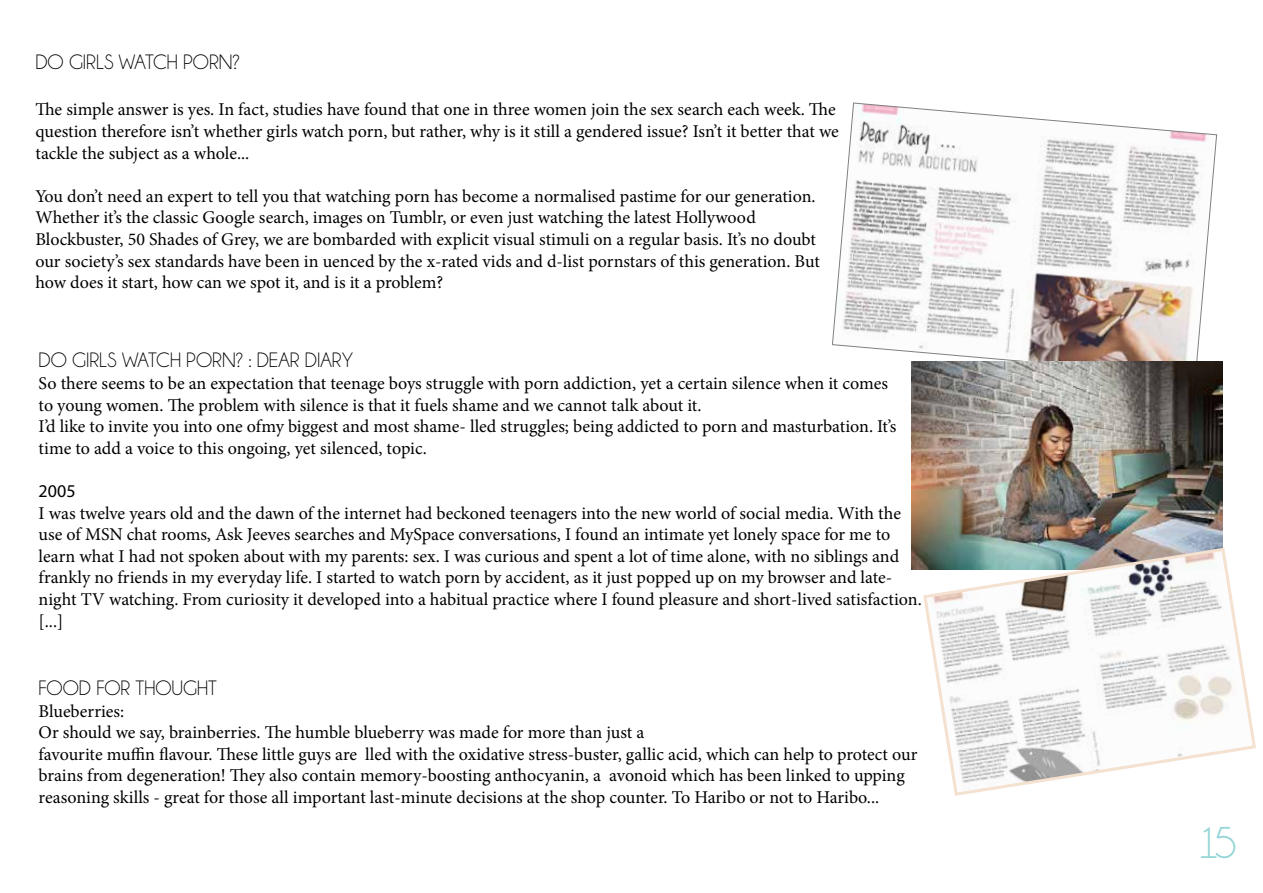
<style>
.page{position:relative;width:1263px;height:893px;background:#fff}
.page>*{position:absolute;margin:0;border:0;box-sizing:border-box;transform-origin:0 0}
.t1{font:45px "Champagne&Limousines";color:#94d5d7}
.t2{font:21px "Champagne&Limousines";color:#000}
.t3{font:18px/21.6px "Minion Pro";letter-spacing:-.005em;color:#000}
.t4{font:18px "Myriad Pro";color:#000}
</style>
<div class="page">
<svg style="left:832px;top:102px;width:385px;height:259px"></svg>
<img style="left:911px;top:361px;width:311px;height:208px">
<svg style="left:921px;top:546px;width:335px;height:250px"></svg>
<p class="t2" style="left:35px;top:51px;width:206px">DO GIRLS WATCH PORN?</p>
<p class="t3" style="left:35px;top:99px;width:805px">The simple answer is yes. In fact, studies have found that one in three women join the sex search each week. The question therefore isn’t whether girls watch porn, but rather, why is it still a gendered issue? Isn’t it better that we tackle the subject as a whole...</p>
<p class="t3" style="left:35px;top:185px;width:786px">You don’t need an expert to tell you that watching porn has become a normalised pastime for our generation.<br>Whether it’s the classic Google search, images on Tumblr, or even just watching the latest Hollywood Blockbuster, 50 Shades of Grey, we are bombarded with explicit visual stimuli on a regular basis. It’s no doubt our society’s sex standards have been in uenced by the x-rated vids and d-list pornstars of this generation. But how does it start, how can we spot it, and is it a problem?</p>
<p class="t2" style="left:39px;top:350px;width:316px">DO GIRLS WATCH PORN? : DEAR DIARY</p>
<p class="t3" style="left:39px;top:373px;width:859px">So there seems to be an expectation that teenage boys struggle with porn addiction, yet a certain silence when it comes to young women. The problem with silence is that it fuels shame and we cannot talk about it.<br>I’d like to invite you into one ofmy biggest and most shame- lled struggles; being addicted to porn and masturbation. It’s time to add a voice to this ongoing, yet silenced, topic.</p>
<p class="t4" style="left:39px;top:480px;width:38px">2005</p>
<p class="t3" style="left:39px;top:502px;width:885px">I was twelve years old and the dawn of the internet had beckoned teenagers into the new world of social media. With the use of MSN chat rooms, Ask Jeeves searches and MySpace conversations, I found an intimate yet lonely space for me to learn what I had not spoken about with my parents: sex. I was curious and spent a lot of time alone, with no siblings and frankly no friends in my everyday life. I started to watch porn by accident, as it just popped up on my browser and late&shy;night TV watching. From curiosity it developed into a habitual practice where I found pleasure and short-lived satisfaction. [...]</p>
<p class="t2" style="left:39px;top:677px;width:180px">FOOD FOR THOUGHT</p>
<p class="t3" style="left:39px;top:700px;width:880px">Blueberries:<br>Or should we say, brainberries. The humble blueberry was made for more than just a<br>favourite muffin flavour. These little guys are lled with the oxidative stress-buster, gallic acid, which can help to protect our brains from degeneration! They also contain memory-boosting anthocyanin, a avonoid which has been linked to upping reasoning skills - great for those all important last-minute decisions at the shop counter. To Haribo or not to Haribo...</p>
<h1 class="t1" style="left:1197px;top:820px;width:42px">15</h1>
</div>
